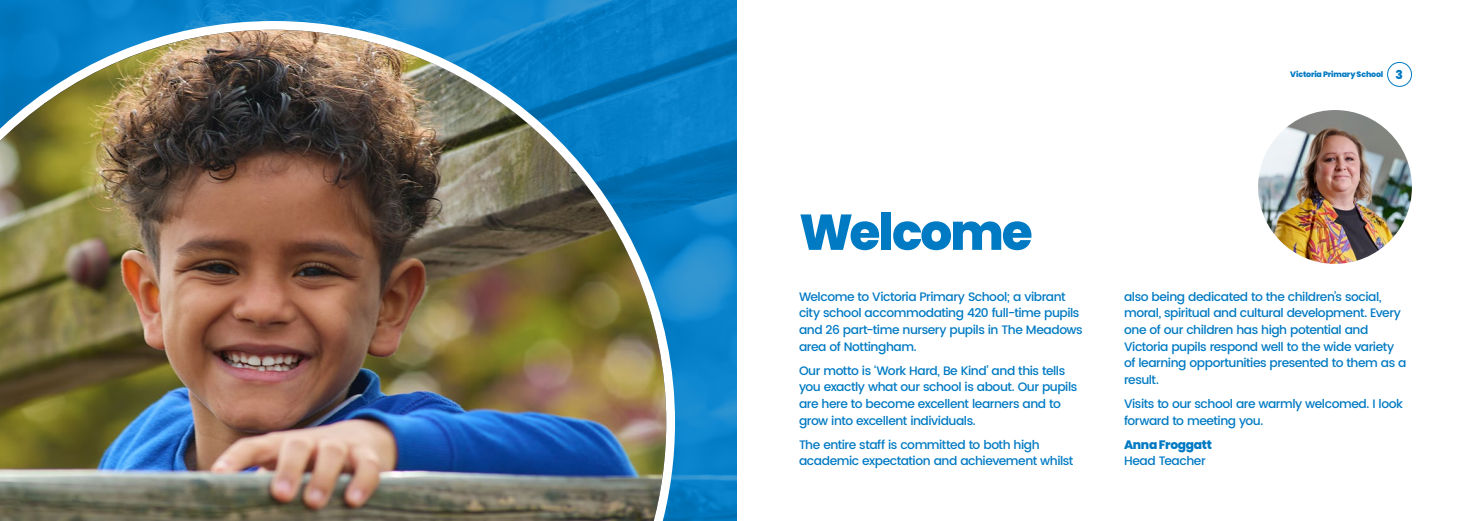
<style>
.page{position:relative;width:1474px;height:521px;background:#fff}
.page>*{position:absolute;margin:0;border:0;box-sizing:border-box;transform-origin:0 0}
.t1{font:800 50.23px "Poppins";letter-spacing:-.04em;color:#007ac3}
.t2{font:500 12.25px/16.6px "Poppins";letter-spacing:-.04em;color:#007ac3}
.t3{font:800 12.25px "Poppins";letter-spacing:-.03em;color:#007ac3}
.t4{font:800 7.88px "Poppins";letter-spacing:-.02em;color:#007ac3}
.s1{font-size:12.25px}
</style>
<div class="page">
<img style="left:0;top:0;width:737px;height:521px">
<img style="left:1258px;top:110px;width:153px;height:154px;border-radius:77px">
<img style="left:0;top:17px;width:679px;height:504px">
<div style="left:1386px;top:62px;width:25px;height:25px;border:1px solid #007ac3;border-radius:50%"></div>
<p class="t4" style="left:1290px;top:70px;width:114px">Victoria Primary School <span class="s1">3</span></p>
<h1 class="t1" style="left:799px;top:203px;width:235px">Welcome</h1>
<p class="t2" style="left:799px;top:288px;width:285px">Welcome to Victoria Primary School; a vibrant city school accommodating 420 full-time pupils and 26 part-time nursery pupils in The Meadows area of Nottingham.</p>
<p class="t2" style="left:799px;top:362px;width:280px">Our motto is ‘Work Hard, Be Kind’ and this tells you exactly what our school is about. Our pupils are here to become excellent learners and to grow into excellent individuals.</p>
<p class="t2" style="left:799px;top:436px;width:276px">The entire staff is committed to both high academic expectation and achievement whilst</p>
<p class="t2" style="left:1124px;top:288px;width:284px">also being dedicated to the children’s social, moral, spiritual and cultural development. Every one of our children has high potential and Victoria pupils respond well to the wide variety of learning opportunities presented to them as a result.</p>
<p class="t2" style="left:1124px;top:396px;width:280px">Visits to our school are warmly welcomed. I look forward to meeting you.</p>
<p class="t3" style="left:1124px;top:437px;width:89px">Anna Froggatt</p>
<p class="t2" style="left:1124px;top:453px;width:83px">Head Teacher</p>
</div>
